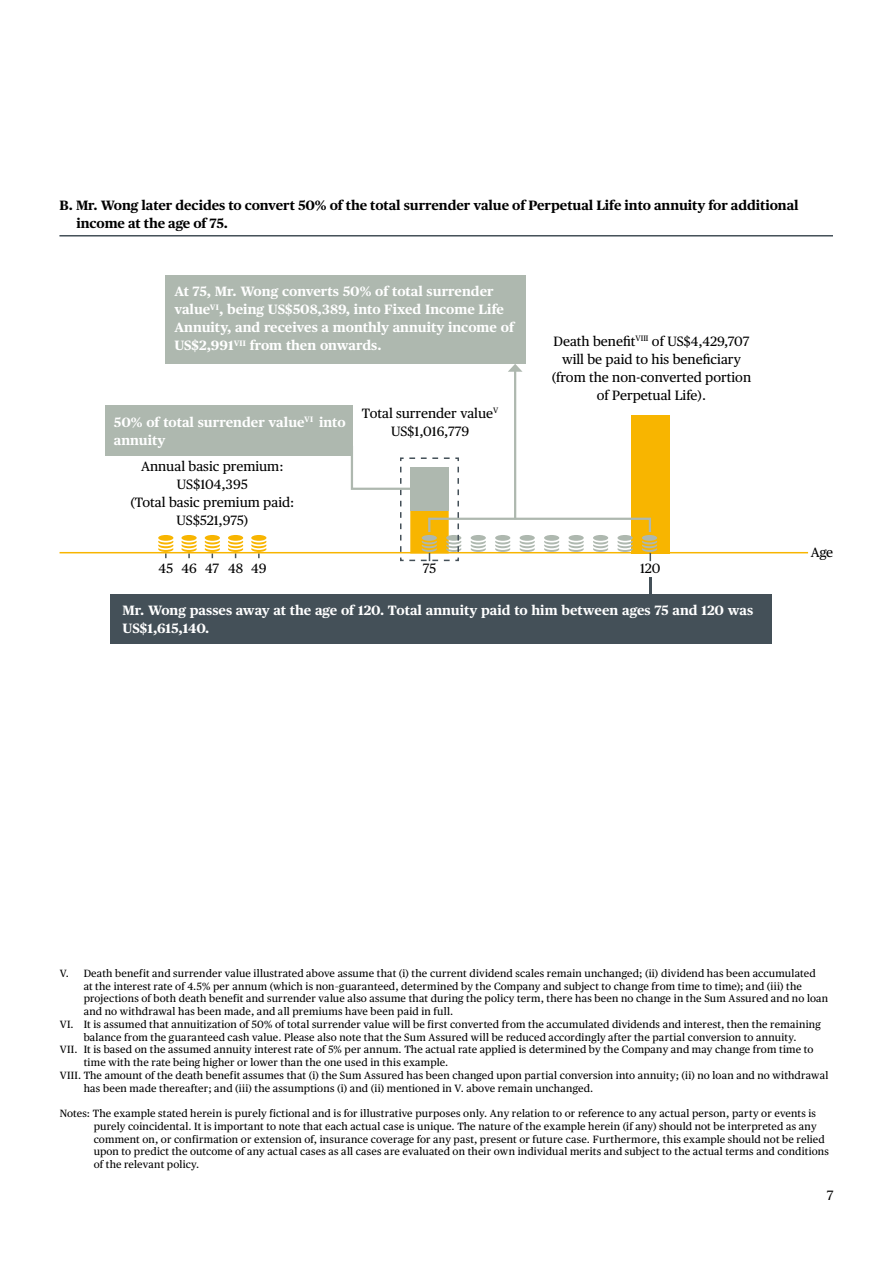
<style>
.page{position:relative;width:893px;height:1263px;background:#fff}
.page>*{position:absolute;margin:0;border:0;box-sizing:border-box;transform-origin:0 0}
.t1{font:700 13.5px/18px "Chubb Publico Text";color:#fff}
.t2{font:13.5px/18px "Chubb Publico Text";color:#000;text-align:center}
.t3{font:700 13.5px/18px "Chubb Publico Text";letter-spacing:-.005em;color:#000}
.t4{font:10.5px/12.8px "Chubb Publico Text";letter-spacing:.015em;color:#000}
</style>
<div class="page">
<div style="left:158px;top:535px;width:15px;height:6px;background:#f8b500;border-radius:50%"></div>
<svg style="left:158px;top:541px;width:15px;height:17px"></svg>
<div style="left:181px;top:535px;width:16px;height:6px;background:#f8b500;border-radius:50%"></div>
<svg style="left:181px;top:541px;width:16px;height:17px"></svg>
<div style="left:205px;top:535px;width:15px;height:6px;background:#f8b500;border-radius:50%"></div>
<svg style="left:205px;top:541px;width:15px;height:17px"></svg>
<div style="left:228px;top:535px;width:15px;height:6px;background:#f8b500;border-radius:50%"></div>
<svg style="left:228px;top:541px;width:15px;height:17px"></svg>
<div style="left:251px;top:535px;width:15px;height:6px;background:#f8b500;border-radius:50%"></div>
<svg style="left:251px;top:541px;width:15px;height:17px"></svg>
<div style="left:631px;top:415px;width:38px;height:138px;background:#f8b500"></div>
<svg style="left:649px;top:577px;width:2px;height:17px"></svg>
<hr style="left:60px;top:552px;width:748px;height:1px;background:#f8b500">
<div style="left:520px;top:535px;width:15px;height:6px;background:#aeb8af;border-radius:50%"></div>
<svg style="left:520px;top:541px;width:15px;height:11px"></svg>
<div style="left:544px;top:535px;width:15px;height:6px;background:#aeb8af;border-radius:50%"></div>
<svg style="left:544px;top:541px;width:15px;height:11px"></svg>
<div style="left:569px;top:535px;width:15px;height:6px;background:#aeb8af;border-radius:50%"></div>
<svg style="left:569px;top:541px;width:15px;height:11px"></svg>
<div style="left:471px;top:535px;width:15px;height:6px;background:#aeb8af;border-radius:50%"></div>
<svg style="left:471px;top:541px;width:15px;height:11px"></svg>
<div style="left:593px;top:535px;width:15px;height:6px;background:#aeb8af;border-radius:50%"></div>
<svg style="left:593px;top:541px;width:15px;height:11px"></svg>
<div style="left:642px;top:535px;width:15px;height:6px;background:#aeb8af;border-radius:50%"></div>
<svg style="left:642px;top:541px;width:15px;height:20px"></svg>
<div style="left:495px;top:535px;width:15px;height:6px;background:#aeb8af;border-radius:50%"></div>
<svg style="left:495px;top:541px;width:15px;height:11px"></svg>
<div style="left:617px;top:535px;width:16px;height:6px;background:#aeb8af;border-radius:50%"></div>
<svg style="left:617px;top:541px;width:16px;height:11px"></svg>
<div style="left:428px;top:518px;width:223px;height:15px;border:2px solid #aeb8af"></div>
<hr style="left:514px;top:370px;width:2px;height:149px;background:#aeb8af">
<svg style="left:508px;top:364px;width:14px;height:8px"></svg>
<hr style="left:59px;top:235px;width:774px;height:1px;background:#445058">
<div style="left:166px;top:276px;width:360px;height:88px;background:#aeb8af"></div>
<div style="left:105px;top:405px;width:248px;height:51px;background:#aeb8af"></div>
<div style="left:110px;top:594px;width:662px;height:50px;background:#445058"></div>
<svg style="left:350px;top:456px;width:111px;height:106px"></svg>
<p class="t3" style="left:76px;top:196px;width:724px;text-indent:-17px">B. Mr. Wong later decides to convert 50% of the total surrender value of Perpetual Life into annuity for additional income at the age of 75.</p>
<p class="t1" style="left:174px;top:282px;width:341px">At 75, Mr. Wong converts 50% of total surrender value<sup>VI</sup>, being US$508,389, into Fixed Income Life Annuity, and receives a monthly annuity income of US$2,991<sup>VII</sup> from then onwards.</p>
<p class="t1" style="left:114px;top:412px;width:233px">50% of total surrender value<sup>VI</sup> into annuity</p>
<p class="t2" style="left:362px;top:403px;width:138px">Total surrender value<sup>V<br></sup>US$1,016,779</p>
<p class="t2" style="left:130px;top:457px;width:165px">Annual basic premium:<br>US$104,395<br>(Total basic premium paid:<br>US$521,975)</p>
<p class="t2" style="left:552px;top:331px;width:201px">Death benefit<sup>VIII</sup> of US$4,429,707 will be paid to his beneficiary (from the non-converted portion of Perpetual Life).</p>
<p class="t2" style="left:158px;top:559px;width:109px">45 46 47 48 49</p>
<p class="t2" style="left:423px;top:559px;width:15px">75</p>
<p class="t2" style="left:640px;top:559px;width:22px">120</p>
<p class="t1" style="left:123px;top:600px;width:632px">Mr. Wong passes away at the age of 120. Total annuity paid to him between ages 75 and 120 was<br>US$1,615,140.</p>
<p class="t2" style="left:811px;top:543px;width:24px">Age</p>
<p class="t4" style="left:60px;top:966px;width:757px">V. Death benefit and surrender value illustrated above assume that (i) the current dividend scales remain unchanged; (ii) dividend has been accumulated</p>
<p class="t4" style="left:84px;top:979px;width:720px">at the interest rate of 4.5% per annum (which is non–guaranteed, determined by the Company and subject to change from time to time); and (iii) the</p>
<p class="t4" style="left:84px;top:991px;width:746px">projections of both death benefit and surrender value also assume that during the policy term, there has been no change in the Sum Assured and no loan</p>
<p class="t4" style="left:84px;top:1004px;width:371px">and no withdrawal has been made, and all premiums have been paid in full.</p>
<p class="t4" style="left:60px;top:1017px;width:763px">VI. It is assumed that annuitization of 50% of total surrender value will be first converted from the accumulated dividends and interest, then the remaining</p>
<p class="t4" style="left:84px;top:1030px;width:714px">balance from the guaranteed cash value. Please also note that the Sum Assured will be reduced accordingly after the partial conversion to annuity.</p>
<p class="t4" style="left:60px;top:1042px;width:755px">VII. It is based on the assumed annuity interest rate of 5% per annum. The actual rate applied is determined by the Company and may change from time to</p>
<p class="t4" style="left:84px;top:1055px;width:366px">time with the rate being higher or lower than the one used in this example.</p>
<p class="t4" style="left:60px;top:1068px;width:770px">VIII. The amount of the death benefit assumes that (i) the Sum Assured has been changed upon partial conversion into annuity; (ii) no loan and no withdrawal</p>
<p class="t4" style="left:84px;top:1081px;width:511px">has been made thereafter; and (iii) the assumptions (i) and (ii) mentioned in V. above remain unchanged.</p>
<p class="t4" style="left:94px;top:1106px;width:737px;text-indent:-34px">Notes: The example stated herein is purely fictional and is for illustrative purposes only. Any relation to or reference to any actual person, party or events is purely coincidental. It is important to note that each actual case is unique. The nature of the example herein (if any) should not be interpreted as any comment on, or confirmation or extension of, insurance coverage for any past, present or future case. Furthermore, this example should not be relied upon to predict the outcome of any actual cases as all cases are evaluated on their own individual merits and subject to the actual terms and conditions of the relevant policy.</p>
<p class="t2" style="left:827px;top:1186px;width:8px">7</p>
</div>
